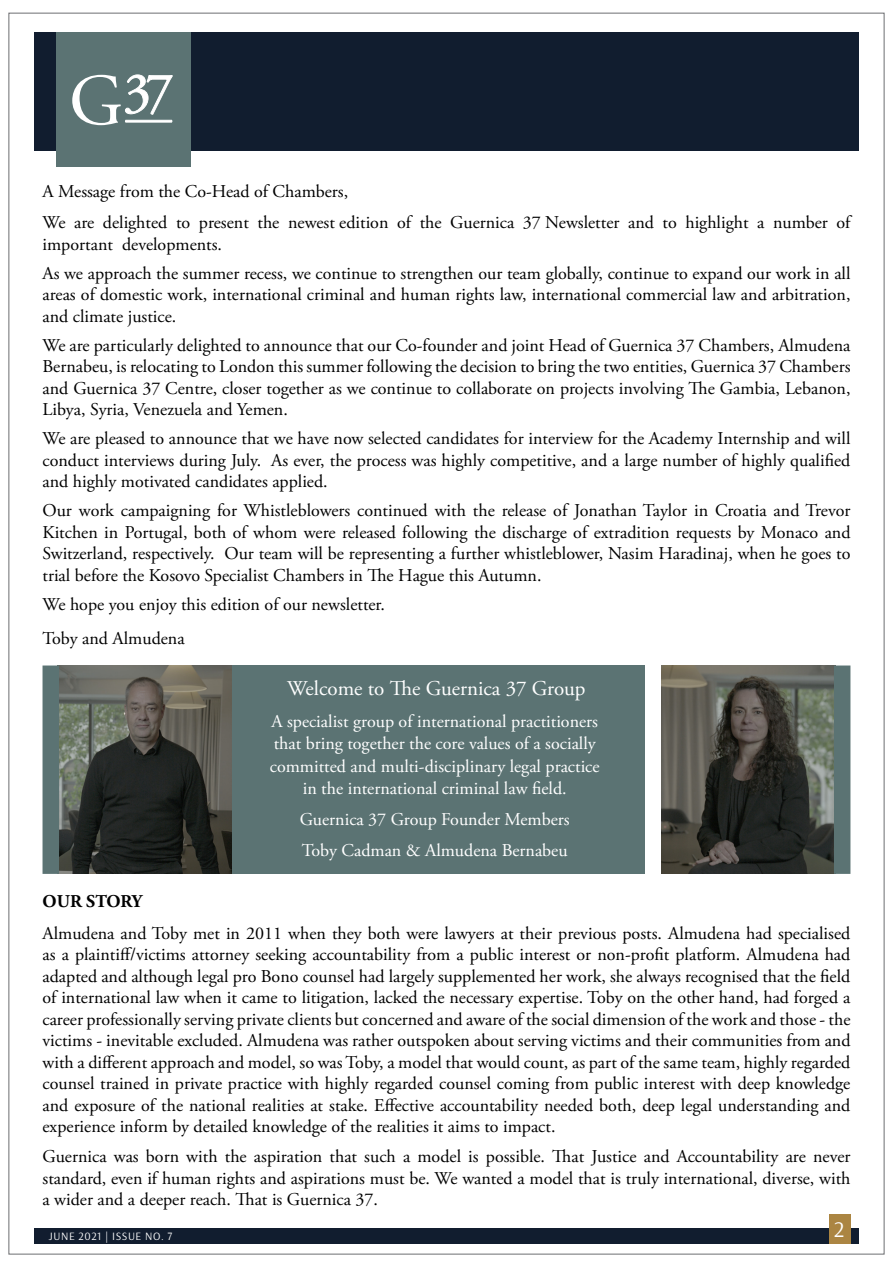
<style>
.page{position:relative;width:893px;height:1263px;background:#fff}
.page>*{position:absolute;margin:0;border:0;box-sizing:border-box;transform-origin:0 0}
.t1{font:22.5px "Arsenal";color:#fff}
.t2{font:21px "Adobe Garamond Pro";color:#fff}
.t3{font:18px/21.5px "Adobe Garamond Pro";color:#000;text-align:justify}
.t4{font:18px/22.5px "Adobe Garamond Pro";color:#fff;text-align:center}
.t5{font:700 18px "Adobe Garamond Pro";color:#000}
.t6{font:11.25px "Arsenal";letter-spacing:.05em;color:#fff}
</style>
<div class="page">
<div style="left:34px;top:1228px;width:825px;height:16px;background:#111d2f"></div>
<div style="left:829px;top:1214px;width:21px;height:30px;background:#ab8542"></div>
<div style="left:225px;top:665px;width:420px;height:209px;background:#5b7373"></div>
<div style="left:34px;top:32px;width:825px;height:119px;background:#111d2f"></div>
<div style="left:56px;top:33px;width:135px;height:134px;background:#5b7373"></div>
<svg style="left:72px;top:75px;width:100px;height:50px"></svg>
<img style="left:59px;top:665px;width:172px;height:209px">
<img style="left:662px;top:665px;width:172px;height:209px">
<div style="left:834px;top:665px;width:16px;height:209px;background:#5b7373"></div>
<div style="left:43px;top:665px;width:16px;height:209px;background:#5b7373"></div>
<p class="t3" style="left:43px;top:181px;width:307px">A Message from the Co-Head of Chambers,</p>
<p class="t3" style="left:43px;top:212px;width:809px">We are delighted to present the newest edition of the Guernica 37 Newsletter and to highlight a number of important developments.</p>
<p class="t3" style="left:43px;top:263px;width:809px">As we approach the summer recess, we continue to strengthen our team globally, continue to expand our work in all areas of domestic work, international criminal and human rights law, international commercial law and arbitration, and climate justice.</p>
<p class="t3" style="left:43px;top:335px;width:809px">We are particularly delighted to announce that our Co-founder and joint Head of Guernica 37 Chambers, Almudena Bernabeu, is relocating to London this summer following the decision to bring the two entities, Guernica 37 Chambers and Guernica 37 Centre, closer together as we continue to collaborate on projects involving The Gambia, Lebanon, Libya, Syria, Venezuela and Yemen.</p>
<p class="t3" style="left:43px;top:428px;width:809px">We are pleased to announce that we have now selected candidates for interview for the Academy Internship and will conduct interviews during July. As ever, the process was highly competitive, and a large number of highly qualified and highly motivated candidates applied.</p>
<p class="t3" style="left:43px;top:500px;width:809px">Our work campaigning for Whistleblowers continued with the release of Jonathan Taylor in Croatia and Trevor Kitchen in Portugal, both of whom were released following the discharge of extradition requests by Monaco and Switzerland, respectively. Our team will be representing a further whistleblower, Nasim Haradinaj, when he goes to trial before the Kosovo Specialist Chambers in The Hague this Autumn.</p>
<p class="t3" style="left:43px;top:587px;width:344px;line-height:34.2px">We hope you enjoy this edition of our newsletter.<br>Toby and Almudena</p>
<p class="t2" style="left:287px;top:675px;width:300px">Welcome to The Guernica 37 Group</p>
<p class="t5" style="left:43px;top:890px;width:101px">OUR STORY</p>
<p class="t4" style="left:270px;top:710px;width:331px">A specialist group of international practitioners that bring together the core values of a socially committed and multi-disciplinary legal practice in the international criminal law field.</p>
<p class="t4" style="left:300px;top:805px;width:271px;line-height:31px;text-align:left">Guernica 37 Group Founder Members<br>Toby Cadman &amp; Almudena Bernabeu</p>
<p class="t3" style="left:43px;top:923px;width:809px">Almudena and Toby met in 2011 when they both were lawyers at their previous posts. Almudena had specialised as a plaintiff/victims attorney seeking accountability from a public interest or non-profit platform. Almudena had adapted and although legal pro Bono counsel had largely supplemented her work, she always recognised that the field of international law when it came to litigation, lacked the necessary expertise. Toby on the other hand, had forged a career professionally serving private clients but concerned and aware of the social dimension of the work and those - the victims - inevitable excluded. Almudena was rather outspoken about serving victims and their communities from and with a different approach and model, so was Toby, a model that would count, as part of the same team, highly regarded counsel trained in private practice with highly regarded counsel coming from public interest with deep knowledge and exposure of the national realities at stake. Effective accountability needed both, deep legal understanding and experience inform by detailed knowledge of the realities it aims to impact.</p>
<p class="t3" style="left:43px;top:1146px;width:809px">Guernica was born with the aspiration that such a model is possible. That Justice and Accountability are never standard, even if human rights and aspirations must be. We wanted a model that is truly international, diverse, with a wider and a deeper reach. That is Guernica 37.</p>
<p class="t6" style="left:49px;top:1229px;width:125px">JUNE 2021 | ISSUE NO. 7</p>
<p class="t1" style="left:834px;top:1215px;width:12px">2</p>
</div>
